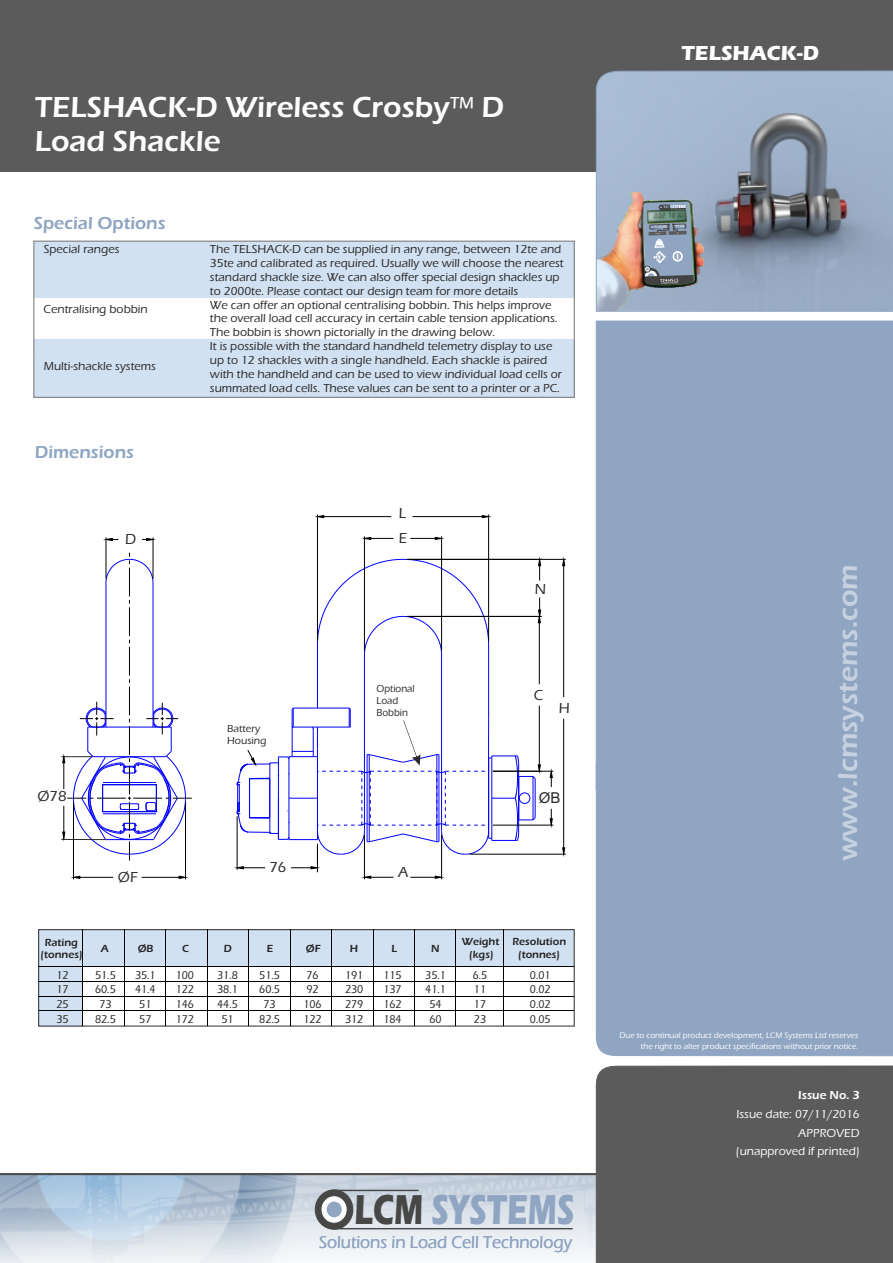
<style>
.page{position:relative;width:893px;height:1263px;background:#fff}
.page>*{position:absolute;margin:0;border:0;box-sizing:border-box;transform-origin:0 0}
.t1{font:700 43.35px "Eras ITC";color:#8fa5c2;scale:.73 1}
.t2{font:600 30px/34.2px "Eras ITC";color:#fefefe}
.t3{font:600 28.35px "Eras ITC";color:rgb(254 254 254/.5)}
.t4{font:700 21px "Eras ITC";color:#fefefe}
.t5{font:600 18px "Eras ITC";color:#8fa5c2}
.t6{font:500 17.85px "Eras ITC";color:#8fa5c2;scale:.95 1}
.t7{font:500 15px "Eras ITC";color:#2b2a29}
.t8{font:15px "Arial";color:#2b2a29}
.t9{font:500 12px/14px "Eras ITC";color:#2b2a29}
.t10{font:500 12px/18.8px "Eras ITC";color:#fefefe;text-align:right}
.t11{font:600 12px "Eras ITC";color:#fefefe}
.t12{font:500 11.7px/14.7px "Eras ITC";color:#262626;text-align:justify;scale:.91 1}
.t13{font:600 10.65px/12.1px "Eras ITC";color:#262626;text-align:center}
.t14{font:500 10.5px/11.9px "Eras ITC";color:#2b2a29;scale:.93 1}
.t15{font:500 10.5px/11.9px "Eras ITC";color:#2b2a29}
.t16{font:500 8.25px/10.5px "Eras ITC";color:#fefefe;text-align:right}
.s1{font-weight:500}
.s2{color:#474746}
</style>
<div class="page">
<div style="left:83px;top:929px;width:491px;height:38px;background:#d2e1f2"></div>
<div style="left:39px;top:929px;width:44px;height:97px;background:#d2e1f2"></div>
<img style="left:0;top:1175px;width:595px;height:88px">
<hr style="left:334px;top:1190px;width:84px;height:1px;background:#474746">
<hr style="left:334px;top:1228px;width:238px;height:1px;background:#474746">
<svg style="left:314px;top:1189px;width:40px;height:41px"></svg>
<hr style="left:0;top:1173px;width:688px;height:2px;background:#4f4f4e">
<div style="left:38px;top:929px;width:537px;height:97px;border:1px solid #2b2a29"></div>
<div style="left:595px;top:790px;width:298px;height:266px;background:#8fa5c2"></div>
<div style="left:0;top:0;width:893px;height:171px;background:#5b5b5b"></div>
<div style="left:595px;top:320px;width:298px;height:470px;background:#8fa5c2"></div>
<div style="left:34px;top:241px;width:540px;height:57px;background:#d2e1f2"></div>
<div style="left:34px;top:339px;width:540px;height:58px;background:#d2e1f2"></div>
<div style="left:595px;top:1065px;width:298px;height:198px;background:#5b5b5b"></div>
<hr style="left:124px;top:930px;width:1px;height:96px;background:#000">
<hr style="left:165px;top:930px;width:1px;height:96px;background:#000">
<hr style="left:248px;top:930px;width:1px;height:96px;background:#000">
<hr style="left:290px;top:930px;width:1px;height:96px;background:#000">
<hr style="left:331px;top:930px;width:1px;height:96px;background:#000">
<hr style="left:373px;top:930px;width:1px;height:96px;background:#000">
<hr style="left:414px;top:930px;width:1px;height:96px;background:#000">
<hr style="left:39px;top:966px;width:535px;height:1px;background:#000">
<hr style="left:39px;top:981px;width:535px;height:1px;background:#000">
<hr style="left:39px;top:996px;width:535px;height:1px;background:#000">
<hr style="left:39px;top:1011px;width:535px;height:1px;background:#000">
<div style="left:33px;top:241px;width:542px;height:157px;border:1px solid #727271"></div>
<hr style="left:83px;top:930px;width:1px;height:96px;background:#000">
<hr style="left:207px;top:930px;width:1px;height:96px;background:#000">
<hr style="left:504px;top:930px;width:1px;height:96px;background:#000">
<hr style="left:456px;top:930px;width:1px;height:96px;background:#000">
<svg style="left:595px;top:70px;width:298px;height:242px;background:#97a3b6"></svg>
<img style="left:333px;top:516px;width:110px;height:2px">
<img style="left:443px;top:514px;width:49px;height:17px">
<hr style="left:185px;top:802px;width:1px;height:77px;background:#000">
<hr style="left:73px;top:802px;width:1px;height:77px;background:#000">
<hr style="left:142px;top:877px;width:37px;height:1px;background:#000">
<hr style="left:80px;top:877px;width:33px;height:1px;background:#000">
<svg style="left:74px;top:876px;width:6px;height:3px"></svg>
<svg style="left:179px;top:876px;width:6px;height:3px"></svg>
<hr style="left:106px;top:537px;width:1px;height:42px;background:#000">
<hr style="left:153px;top:537px;width:1px;height:42px;background:#000">
<svg style="left:142px;top:538px;width:11px;height:3px"></svg>
<svg style="left:106px;top:538px;width:12px;height:3px"></svg>
<hr style="left:470px;top:854px;width:96px;height:1px;background:#000">
<hr style="left:407px;top:559px;width:159px;height:1px;background:#000">
<hr style="left:563px;top:718px;width:1px;height:130px;background:#000">
<hr style="left:563px;top:566px;width:1px;height:131px;background:#000">
<svg style="left:562px;top:559px;width:3px;height:7px"></svg>
<svg style="left:562px;top:847px;width:3px;height:7px"></svg>
<hr style="left:407px;top:616px;width:135px;height:1px;background:#000">
<hr style="left:493px;top:771px;width:60px;height:1px;background:#000">
<hr style="left:493px;top:825px;width:60px;height:1px;background:#000">
<svg style="left:550px;top:809px;width:3px;height:16px"></svg>
<svg style="left:550px;top:771px;width:3px;height:16px"></svg>
<hr style="left:364px;top:536px;width:1px;height:115px;background:#000">
<hr style="left:441px;top:536px;width:1px;height:115px;background:#000">
<svg style="left:410px;top:537px;width:32px;height:3px"></svg>
<svg style="left:364px;top:537px;width:29px;height:3px"></svg>
<hr style="left:317px;top:514px;width:1px;height:127px;background:#000">
<hr style="left:488px;top:514px;width:1px;height:127px;background:#000">
<hr style="left:324px;top:516px;width:67px;height:1px;background:#000">
<hr style="left:413px;top:516px;width:69px;height:1px;background:#000">
<svg style="left:482px;top:515px;width:7px;height:3px"></svg>
<svg style="left:318px;top:515px;width:6px;height:3px"></svg>
<svg style="left:237px;top:559px;width:304px;height:320px"></svg>
<hr style="left:61px;top:756px;width:31px;height:1px;background:#2b2a29">
<hr style="left:61px;top:839px;width:45px;height:1px;background:#2b2a29">
<svg style="left:62px;top:553px;width:130px;height:307px"></svg>
<h2 class="t2" style="left:35px;top:93px;width:471px">TELSHACK-D Wireless Crosby<span class="s1">™</span> D<br>Load Shackle</h2>
<h3 class="t5" style="left:34px;top:216px;width:133px">Special Options</h3>
<p class="t9" style="left:44px;top:243px;width:77px">Special ranges</p>
<p class="t9" style="left:210px;top:243px;width:355px">The TELSHACK-D can be supplied in any range, between 12te and 35te and calibrated as required. Usually we will choose the nearest standard shackle size. We can also offer special design shackles up to 2000te. Please contact our design team for more details<br>We can offer an optional centralising bobbin. This helps improve the overall load cell accuracy in certain cable tension applications.<br>The bobbin is shown pictorially in the drawing below.<br>It is possible with the standard handheld telemetry display to use up to 12 shackles with a single handheld. Each shackle is paired with the handheld and can be used to view individual load cells or summated load cells. These values can be sent to a printer or a PC.</p>
<p class="t9" style="left:44px;top:303px;width:106px">Centralising bobbin</p>
<p class="t9" style="left:44px;top:360px;width:114px">Multi-shackle systems</p>
<h3 class="t5" style="left:35px;top:446px;width:101px">Dimensions</h3>
<p class="t7" style="left:399px;top:507px;width:9px">L</p>
<p class="t7" style="left:125px;top:533px;width:13px">D</p>
<p class="t7" style="left:399px;top:533px;width:10px">E</p>
<p class="t7" style="left:535px;top:583px;width:13px">N</p>
<p class="t7" style="left:38px;top:791px;width:31px">Ø78</p>
<p class="t15" style="left:227px;top:724px;width:41px">Battery<br>Housing</p>
<p class="t14" style="left:377px;top:684px;width:42px">Optional<br>Load<br>Bobbin</p>
<p class="t7" style="left:534px;top:690px;width:11px">C</p>
<p class="t7" style="left:559px;top:703px;width:13px">H</p>
<p class="t8" style="left:539px;top:792px;width:23px">ØB</p>
<p class="t7" style="left:118px;top:872px;width:22px">ØF</p>
<p class="t7" style="left:269px;top:861px;width:19px">76</p>
<p class="t7" style="left:398px;top:867px;width:12px">A</p>
<p class="t13" style="left:41px;top:937px;width:44px">Rating (tonnes)</p>
<p class="t13" style="left:101px;top:943px;width:10px">A</p>
<p class="t13" style="left:138px;top:943px;width:17px">ØB</p>
<p class="t13" style="left:224px;top:943px;width:10px">D</p>
<p class="t13" style="left:267px;top:943px;width:8px">E</p>
<p class="t13" style="left:350px;top:943px;width:10px">H</p>
<p class="t13" style="left:391px;top:943px;width:7px">L</p>
<p class="t13" style="left:431px;top:943px;width:10px">N</p>
<p class="t13" style="left:462px;top:937px;width:39px">Weight (kgs)</p>
<p class="t12" style="left:57px;top:968px;width:15px">12<br>17<br>25<br>35</p>
<p class="t13" style="left:182px;top:943px;width:8px">C</p>
<p class="t13" style="left:306px;top:943px;width:16px">ØF</p>
<p class="t12" style="left:95px;top:968px;width:24px;text-align:center">51.5<br>60.5<br>73<br>82.5</p>
<p class="t12" style="left:135px;top:968px;width:24px;text-align:center">35.1<br>41.4<br>51<br>57</p>
<p class="t12" style="left:176px;top:968px;width:22px">100<br>122<br>146<br>172</p>
<p class="t12" style="left:217px;top:968px;width:24px;text-align:center">31.8<br>38.1<br>44.5<br>51</p>
<p class="t12" style="left:259px;top:968px;width:24px;text-align:center">51.5<br>60.5<br>73<br>82.5</p>
<p class="t12" style="left:303px;top:968px;width:22px;text-align:left">76<br>92<br>106<br>122</p>
<p class="t12" style="left:345px;top:968px;width:22px">191<br>230<br>279<br>312</p>
<p class="t12" style="left:383px;top:968px;width:22px">115<br>137<br>162<br>184</p>
<p class="t12" style="left:425px;top:968px;width:24px;text-align:center">35.1<br>41.1<br>54<br>60</p>
<p class="t12" style="left:473px;top:968px;width:18px">6.5<br>11<br>17<br>23</p>
<p class="t13" style="left:512px;top:937px;width:55px">Resolution (tonnes)</p>
<p class="t12" style="left:530px;top:968px;width:24px">0.01<br>0.02<br>0.02<br>0.05</p>
<h1 class="t1" style="left:354px;top:1193px;width:303px"><span class="s2">LCM</span> SYSTEMS</h1>
<h3 class="t6" style="left:319px;top:1235px;width:268px">Solutions in Load Cell Technology</h3>
<h3 class="t4" style="left:681px;top:45px;width:139px">TELSHACK-D</h3>
<h3 class="t3" style="left:837px;top:861px;width:299px;rotate:-90deg">www.lcmsystems.com</h3>
<p class="t16" style="left:619px;top:1031px;width:240px">Due to continual product development, LCM Systems Ltd reserves the right to alter product specifications without prior notice.</p>
<p class="t11" style="left:798px;top:1091px;width:63px">Issue No. 3</p>
<p class="t10" style="left:736px;top:1106px;width:125px">Issue date: 07/11/2016<br>APPROVED (unapproved if printed)</p>
</div>
